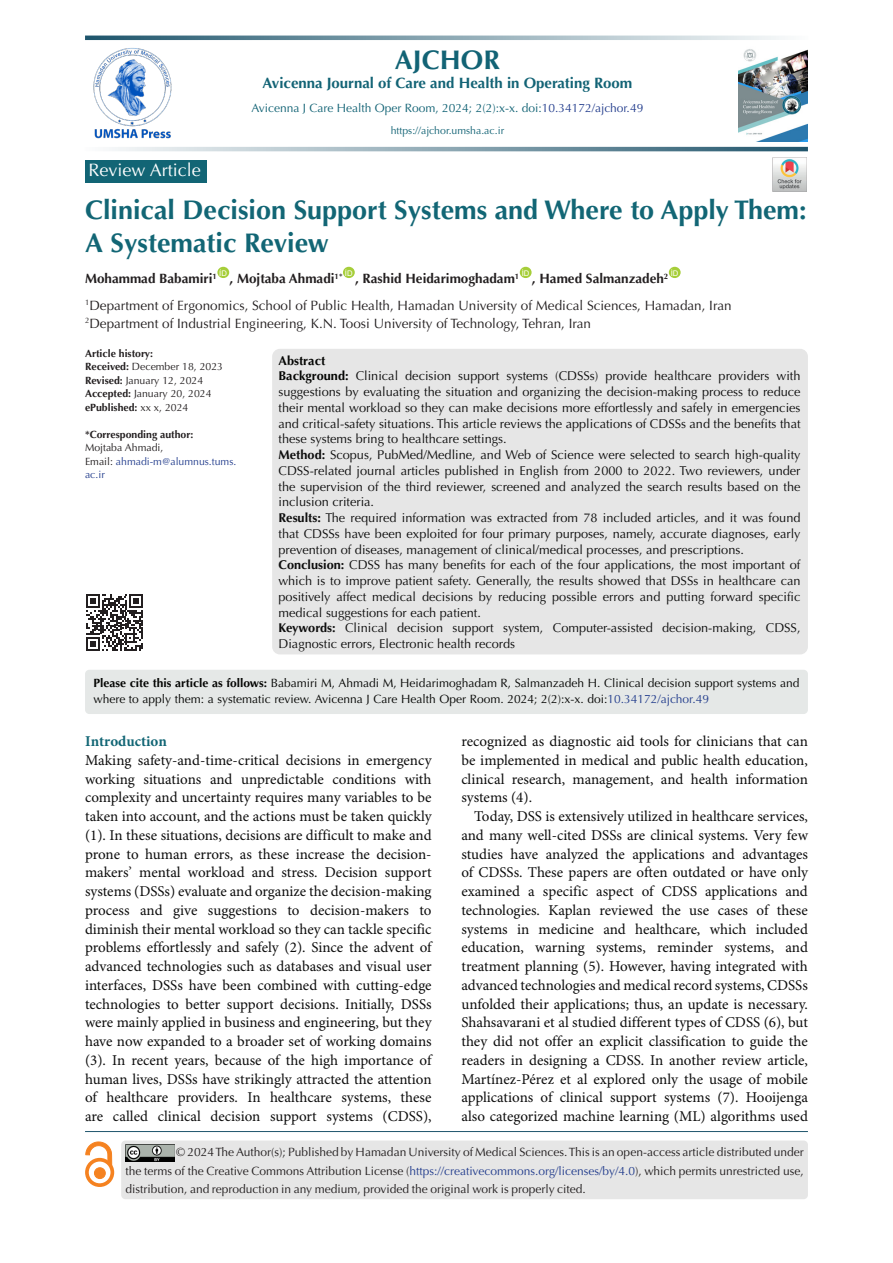
<style>
.page{position:relative;width:893px;height:1263px;background:#fff}
.page>*{position:absolute;margin:0;border:0;box-sizing:border-box;transform-origin:0 0}
.t1{font:700 27px/33px "Optima LT Std";color:#126675}
.t2{font:700 27px "Optima LT Std";color:#126375}
.t3{font:18px "Optima LT Std";color:#fff}
.t4{font:15px/18.8px "Minion Pro";color:#0d0d0d;text-align:justify}
.t5{font:700 15px "Optima LT Std";color:#126375}
.heading_1{font:700 15px "Minion Pro";color:#126675}
.t6{font:13.5px "Optima LT Std";color:#231f20}
.t7{font:700 13.5px "Optima LT Std";color:#231f20}
.t8{font:12.75px/15.8px "Optima LT Std";color:#0d0d0d;text-align:justify}
.t9{font:700 12.75px "Optima LT Std";color:#040503}
.t10{font:12px/18px "Optima LT Std";color:#221e1f;text-align:justify}
.t11{font:12px/15.8px "Optima LT Std";color:#040503}
.t12{font:12px "Optima LT Std";color:#126375}
.t13{font:10.5px "Optima LT Std";color:#231f20}
.t14{font:700 10.5px "Optima LT Std";color:#231f20}
.t15{font:10.5px/13.5px "Optima LT Std";color:#253f8e}
.t16{font:10.5px "Optima LT Std";color:#126375}
.t17{font:7.8px "Arial";color:#fff}
.s1{color:#253f8e}
.s2{font-weight:700}
.s3{font-weight:400}
.s4{color:#231f20}
.s5{font-weight:700;color:#040503}
</style>
<div class="page">
<hr style="left:85px;top:1131px;width:723px;height:1px;background:#1f556c">
<div style="left:121px;top:1140px;width:687px;height:59px;background:#e6e6e6;border-radius:4px"></div>
<img style="left:125px;top:1145px;width:49px;height:17px">
<div style="left:217px;top:267px;width:12px;height:11px;background:#a6ce39;border-radius:50%"></div>
<div style="left:343px;top:267px;width:12px;height:11px;background:#a6ce39;border-radius:50%"></div>
<div style="left:520px;top:267px;width:12px;height:11px;background:#a6ce39;border-radius:50%"></div>
<div style="left:669px;top:267px;width:12px;height:11px;background:#a6ce39;border-radius:50%"></div>
<div style="left:85px;top:160px;width:121px;height:22px;background:#126575"></div>
<img style="left:773px;top:158px;width:34px;height:34px">
<svg style="left:112px;top:147px;width:696px;height:4px;background:#8aa5b1"></svg>
<svg style="left:85px;top:36px;width:697px;height:4px;background:#88a5b1"></svg>
<div style="left:94px;top:1168px;width:11px;height:10px;background:#f58220;border-radius:50%"></div>
<div style="left:94px;top:1167px;width:11px;height:12px;border:1px solid #f58220;border-radius:50%"></div>
<div style="left:85px;top:1158px;width:29px;height:29px;border:4px solid #f58220;border-radius:50%"></div>
<svg style="left:86px;top:1142px;width:26px;height:24px"></svg>
<img style="left:738px;top:49px;width:69px;height:93px">
<img style="left:93px;top:48px;width:79px;height:91px">
<div style="left:85px;top:670px;width:723px;height:44px;background:#e5e8e7;border-radius:4px"></div>
<svg style="left:86px;top:594px;width:57px;height:57px"></svg>
<div style="left:272px;top:349px;width:536px;height:305px;background:#e6e6e6;border-radius:8px"></div>
<p class="t3" style="left:88px;top:160px;width:114px">Review Article</p>
<p class="t2" style="left:395px;top:44px;width:107px">AJCHOR</p>
<p class="t5" style="left:262px;top:74px;width:371px">Avicenna Journal of Care and Health in Operating Room</p>
<p class="t12" style="left:252px;top:101px;width:393px">Avicenna J Care Health Oper Room, 2024; 2(2):x-x. doi:<span class="s1">10.34172/ajchor.49</span></p>
<p class="t16" style="left:391px;top:124px;width:115px">https://ajchor.umsha.ac.ir</p>
<p class="t1" style="left:85px;top:194px;width:723px">Clinical Decision Support Systems and Where to Apply Them:<br>A Systematic Review</p>
<p class="t7" style="left:85px;top:271px;width:133px">Mohammad Babamiri<sup>1</sup></p>
<p class="t17" style="left:671px;top:267px;width:9px">ID</p>
<p class="t6" style="left:85px;top:297px;width:648px"><sup>1</sup>Department of Ergonomics, School of Public Health, Hamadan University of Medical Sciences, Hamadan, Iran</p>
<p class="t6" style="left:85px;top:315px;width:508px"><sup>2</sup>Department of Industrial Engineering, K.N. Toosi University of Technology, Tehran, Iran</p>
<p class="t17" style="left:219px;top:267px;width:9px">ID</p>
<p class="t17" style="left:345px;top:267px;width:9px">ID</p>
<p class="t17" style="left:522px;top:267px;width:9px">ID</p>
<p class="t7" style="left:230px;top:271px;width:114px">, Mojtaba Ahmadi<sup>1*</sup></p>
<p class="t7" style="left:355px;top:271px;width:166px">, Rashid Heidarimoghadam<sup>1</sup></p>
<p class="t7" style="left:532px;top:271px;width:138px">, Hamed Salmanzadeh<sup>2</sup></p>
<p class="t14" style="left:85px;top:347px;width:70px">Article history:</p>
<p class="t13" style="left:85px;top:360px;width:139px"><span class="s2">Received:</span> December 18, 2023</p>
<p class="t13" style="left:85px;top:374px;width:120px"><span class="s2">Revised:</span> January 12, 2024</p>
<p class="t13" style="left:85px;top:387px;width:128px"><span class="s2">Accepted:</span> January 20, 2024</p>
<p class="t14" style="left:85px;top:401px;width:105px">ePublished: <span class="s3">xx x, 2024</span></p>
<p class="t14" style="left:85px;top:428px;width:110px">*Corresponding author:</p>
<p class="t13" style="left:85px;top:441px;width:80px">Mojtaba Ahmadi,</p>
<p class="t15" style="left:85px;top:454px;width:153px"><span class="s4">Email:</span> ahmadi-m@alumnus.tums. ac.ir</p>
<p class="t9" style="left:279px;top:353px;width:48px">Abstract</p>
<p class="t8" style="left:279px;top:368px;width:524px"><span class="s5">Background:</span> Clinical decision support systems (CDSSs) provide healthcare providers with suggestions by evaluating the situation and organizing the decision-making process to reduce their mental workload so they can make decisions more effortlessly and safely in emergencies and critical-safety situations. This article reviews the applications of CDSSs and the benefits that these systems bring to healthcare settings.</p>
<p class="t8" style="left:279px;top:447px;width:524px"><span class="s2">Method:</span> Scopus, PubMed/Medline, and Web of Science were selected to search high-quality CDSS-related journal articles published in English from 2000 to 2022. Two reviewers, under the supervision of the third reviewer, screened and analyzed the search results based on the inclusion criteria.</p>
<p class="t8" style="left:279px;top:510px;width:524px"><span class="s2">Results:</span> The required information was extracted from 78 included articles, and it was found that CDSSs have been exploited for four primary purposes, namely, accurate diagnoses, early prevention of diseases, management of clinical/medical processes, and prescriptions.</p>
<p class="t8" style="left:279px;top:557px;width:523px"><span class="s2">Conclusion:</span> CDSS has many benefits for each of the four applications, the most important of which is to improve patient safety. Generally, the results showed that DSSs in healthcare can positively affect medical decisions by reducing possible errors and putting forward specific medical suggestions for each patient.</p>
<p class="t8" style="left:279px;top:620px;width:523px"><span class="s2">Keywords:</span> Clinical decision support system, Computer-assisted decision-making, CDSS,<br>Diagnostic errors, Electronic health records</p>
<p class="t11" style="left:94px;top:675px;width:707px"><span class="s2">Please cite this article as follows:</span> Babamiri M, Ahmadi M, Heidarimoghadam R, Salmanzadeh H. Clinical decision support systems and where to apply them: a systematic review. Avicenna J Care Health Oper Room. 2024; 2(2):x-x. doi:<span class="s1">10.34172/ajchor.49</span></p>
<p class="t4" style="left:461px;top:733px;width:348px">recognized as diagnostic aid tools for clinicians that can be implemented in medical and public health education, clinical research, management, and health information systems (4).</p>
<p class="t4" style="left:461px;top:808px;width:348px;text-indent:13px">Today, DSS is extensively utilized in healthcare services, and many well-cited DSSs are clinical systems. Very few studies have analyzed the applications and advantages of CDSSs. These papers are often outdated or have only examined a specific aspect of CDSS applications and technologies. Kaplan reviewed the use cases of these systems in medicine and healthcare, which included education, warning systems, reminder systems, and treatment planning (5). However, having integrated with advanced technologies and medical record systems, CDSSs unfolded their applications; thus, an update is necessary.<br>Shahsavarani et al studied different types of CDSS (6), but they did not offer an explicit classification to guide the readers in designing a CDSS. In another review article, Martínez-Pérez et al explored only the usage of mobile applications of clinical support systems (7). Hooijenga also categorized machine learning (ML) algorithms used</p>
<p class="t10" style="left:125px;top:1143px;width:680px;text-indent:51px"><span class="s4">© 2024 The Author(s); Published by Hamadan University of Medical Sciences.</span> This is an open-access article distributed under the terms of the Creative Commons Attribution License (<span class="s1">https://creativecommons.org/licenses/by/4.0</span>), which permits unrestricted use, distribution, and reproduction in any medium, provided the original work is properly cited.</p>
<p class="heading_1" style="left:85px;top:731px;width:83px">Introduction</p>
<p class="t4" style="left:85px;top:751px;width:348px">Making safety-and-time-critical decisions in emergency working situations and unpredictable conditions with complexity and uncertainty requires many variables to be taken into account, and the actions must be taken quickly (1). In these situations, decisions are difficult to make and prone to human errors, as these increase the decision&shy;makers<span class="s4">’</span> mental workload and stress. Decision support systems (DSSs) evaluate and organize the decision-making process and give suggestions to decision-makers to diminish their mental workload so they can tackle specific problems effortlessly and safely (2). Since the advent of advanced technologies such as databases and visual user interfaces, DSSs have been combined with cutting-edge technologies to better support decisions. Initially, DSSs were mainly applied in business and engineering, but they have now expanded to a broader set of working domains (3). In recent years, because of the high importance of human lives, DSSs have strikingly attracted the attention of healthcare providers. In healthcare systems, these are called clinical decision support systems (CDSS),</p>
</div>
